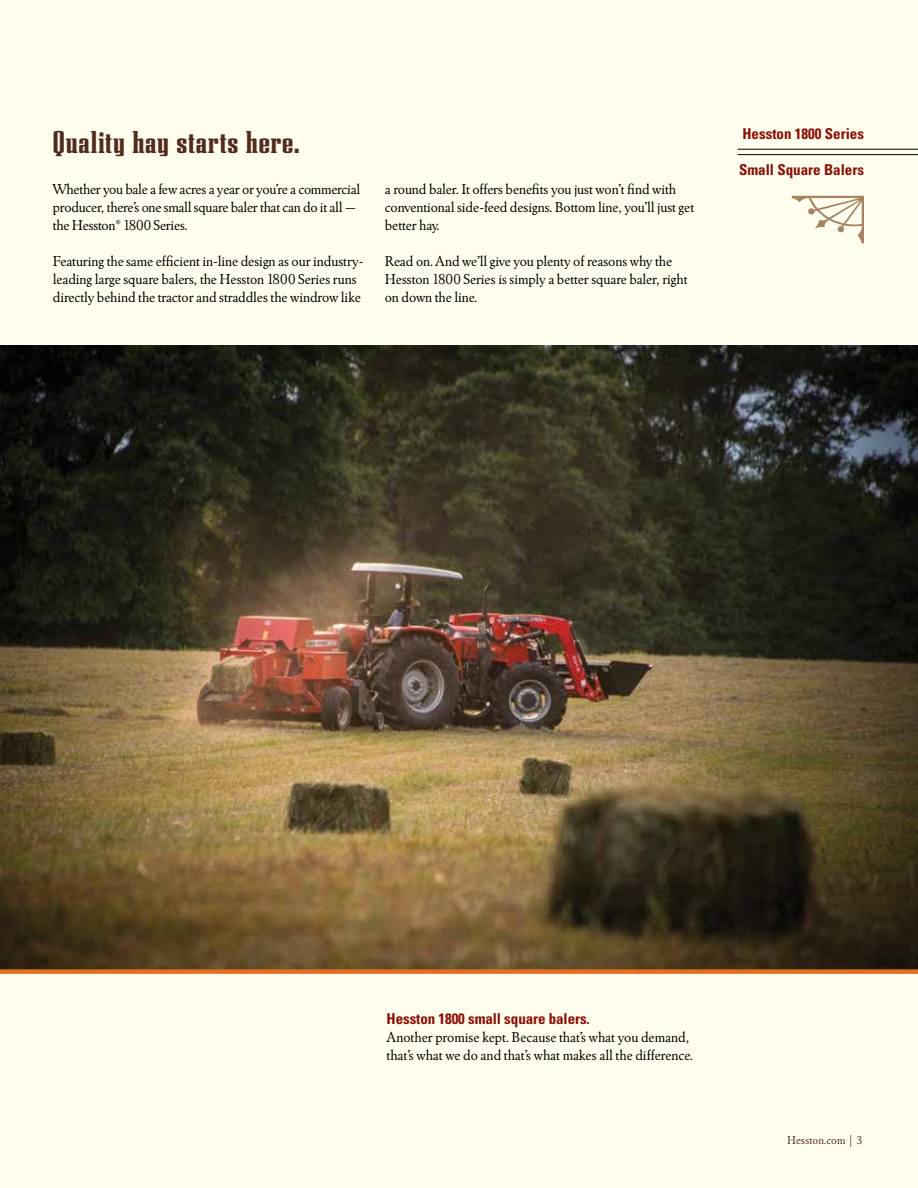
<style>
.page{position:relative;width:918px;height:1188px;background:#fffdee}
.page>*{position:absolute;margin:0;border:0;box-sizing:border-box;transform-origin:0 0}
.t1{font:31.5px "Citadel Solid";letter-spacing:.025em;color:#512c1d}
.t2{font:15px/18px "Winchester New ITC";letter-spacing:-.01em;color:#000}
.t3{font:700 condensed 15px "Univers";color:#8b0f04}
.t4{font:12px "Winchester New ITC";color:#512c1d}
.s1{font-family:"Univers";font-weight:300;font-stretch:condensed}
</style>
<div class="page">
<img style="left:0;top:345px;width:918px;height:624px">
<div style="left:0;top:969px;width:918px;height:5px;background:#e36f1e"></div>
<hr style="left:738px;top:149px;width:180px;height:1px;background:#000">
<hr style="left:738px;top:154px;width:180px;height:1px;background:#000">
<h1 class="t1" style="left:53px;top:127px;width:249px">Quality hay starts here.</h1>
<p class="t2" style="left:53px;top:180px;width:309px">Whether you bale a few acres a year or you’re a commercial producer, there’s one small square baler that can do it all — the Hesston® 1800 Series.</p>
<p class="t2" style="left:53px;top:252px;width:312px">Featuring the same efficient in-line design as our industry&shy;leading large square balers, the Hesston 1800 Series runs directly behind the tractor and straddles the windrow like</p>
<p class="t2" style="left:385px;top:180px;width:311px">a round baler. It offers benefits you just won’t find with conventional side-feed designs. Bottom line, you’ll just get better hay.</p>
<p class="t2" style="left:385px;top:252px;width:304px">Read on. And we’ll give you plenty of reasons why the<br>Hesston 1800 Series is simply a better square baler, right on down the line.</p>
<p class="t3" style="left:742px;top:124px;width:123px">Hesston 1800 Series</p>
<p class="t3" style="left:739px;top:160px;width:126px">Small Square Balers</p>
<p class="t3" style="left:387px;top:1009px;width:205px">Hesston 1800 small square balers.</p>
<p class="t2" style="left:387px;top:1028px;width:308px">Another promise kept. Because that’s what you demand, that’s what we do and that’s what makes all the difference.</p>
<p class="t4" style="left:787px;top:1132px;width:77px">Hesston.com <span class="s1">|</span> 3</p>
</div>
